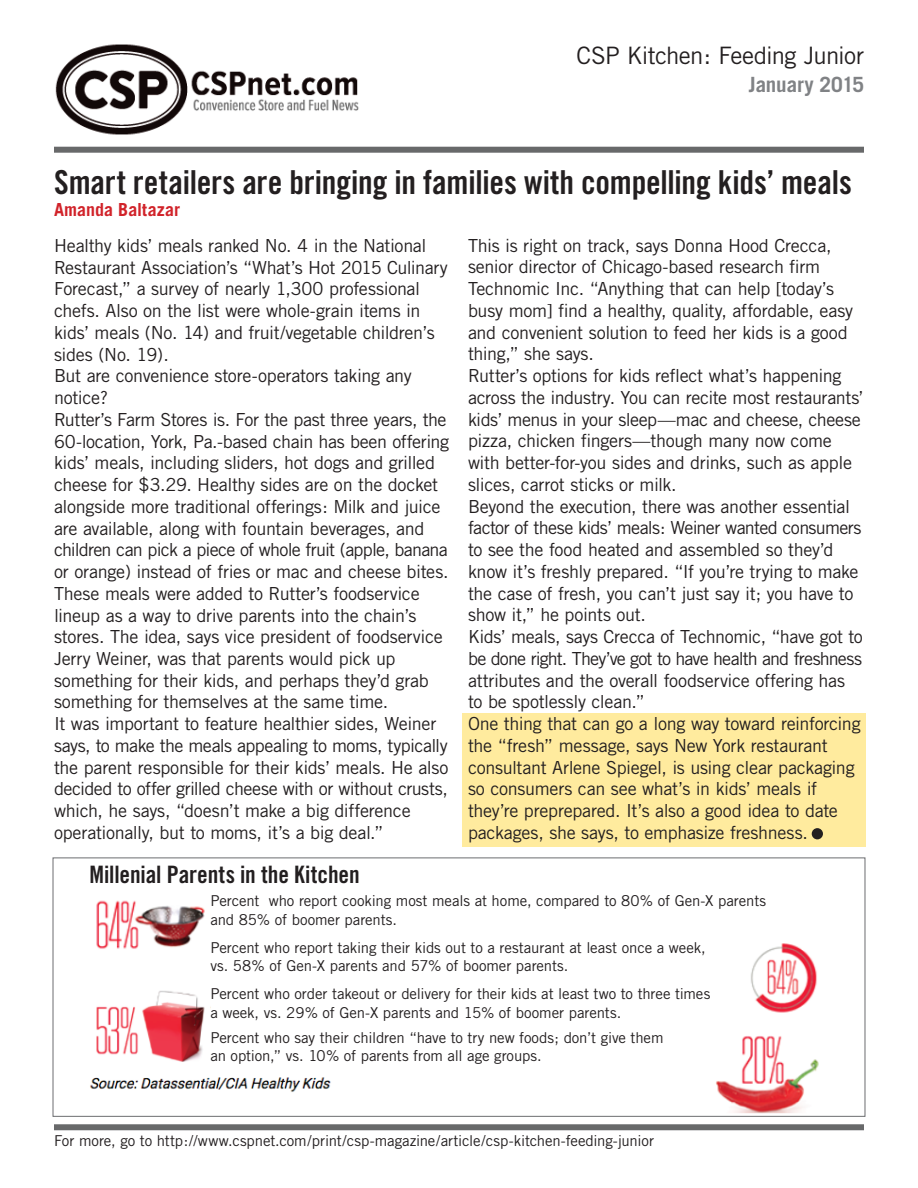
<style>
.page{position:relative;width:918px;height:1188px;background:#fff}
.page>*{position:absolute;margin:0;border:0;box-sizing:border-box;transform-origin:0 0}
.t1{font:33px "Trade Gothic Bold Cond Twenty";letter-spacing:-.005em;color:#231f20}
.t2{font:24px "Trade Gothic Bold Cond Twenty";letter-spacing:-.005em;color:#231f20}
.t3{font:24px "Trade Gothic";letter-spacing:-.03em;color:#231f20}
.t4{font:700 21px "Trade Gothic";letter-spacing:-.01em;color:#808285}
.t5{font:18px/21.8px "Trade Gothic";letter-spacing:-.02em;color:#231f20}
.t6{font:700 18px "Trade Gothic";letter-spacing:.005em;color:#d1232a}
.t7{font:15px/18.8px "Trade Gothic";letter-spacing:-.005em;color:#231f20}
</style>
<div class="page">
<div style="left:462px;top:713px;width:403px;height:134px;background:#ffeb9e"></div>
<div style="left:54px;top:147px;width:810px;height:6px;background:#68696a"></div>
<div style="left:54px;top:1124px;width:810px;height:6px;background:#68696a"></div>
<img style="left:55px;top:44px;width:304px;height:91px">
<img style="left:90px;top:900px;width:722px;height:214px">
<div style="left:53px;top:858px;width:812px;height:259px;border:1px solid #6c6d70"></div>
<svg style="left:210px;top:900px;width:609px;height:172px"></svg>
<div style="left:812px;top:828px;width:11px;height:11px;background:#231f20;border-radius:50%"></div>
<h2 class="t3" style="left:577px;top:41px;width:289px">CSP Kitchen: Feeding Junior</h2>
<p class="t4" style="left:749px;top:71px;width:117px">January 2015</p>
<h1 class="t1" style="left:54px;top:163px;width:799px">Smart retailers are bringing in families with compelling kids’ meals</h1>
<p class="t6" style="left:54px;top:199px;width:128px">Amanda Baltazar</p>
<p class="t5" style="left:54px;top:234px;width:397px">Healthy kids’ meals ranked No. 4 in the National Restaurant Association’s “What’s Hot 2015 Culinary Forecast,” a survey of nearly 1,300 professional chefs. Also on the list were whole-grain items in kids’ meals (No. 14) and fruit/vegetable children’s sides (No. 19).<br>But are convenience store-operators taking any notice?<br>Rutter’s Farm Stores is. For the past three years, the 60-location, York, Pa.-based chain has been offering kids’ meals, including sliders, hot dogs and grilled cheese for $3.29. Healthy sides are on the docket alongside more traditional offerings: Milk and juice are available, along with fountain beverages, and children can pick a piece of whole fruit (apple, banana or orange) instead of fries or mac and cheese bites.<br>These meals were added to Rutter’s foodservice lineup as a way to drive parents into the chain’s stores. The idea, says vice president of foodservice Jerry Weiner, was that parents would pick up something for their kids, and perhaps they’d grab something for themselves at the same time.<br>It was important to feature healthier sides, Weiner says, to make the meals appealing to moms, typically the parent responsible for their kids’ meals. He also decided to offer grilled cheese with or without crusts, which, he says, “doesn’t make a big difference operationally, but to moms, it’s a big deal.”</p>
<p class="t5" style="left:468px;top:234px;width:397px">This is right on track, says Donna Hood Crecca, senior director of Chicago-based research firm Technomic Inc. “Anything that can help [today’s busy mom] find a healthy, quality, affordable, easy and convenient solution to feed her kids is a good thing,” she says.<br>Rutter’s options for kids reflect what’s happening across the industry. You can recite most restaurants’ kids’ menus in your sleep—mac and cheese, cheese pizza, chicken fingers—though many now come with better-for-you sides and drinks, such as apple slices, carrot sticks or milk.<br>Beyond the execution, there was another essential factor of these kids’ meals: Weiner wanted consumers to see the food heated and assembled so they’d know it’s freshly prepared. “If you’re trying to make the case of fresh, you can’t just say it; you have to show it,” he points out.<br>Kids’ meals, says Crecca of Technomic, “have got to be done right. They’ve got to have health and freshness attributes and the overall foodservice offering has to be spotlessly clean.”<br>One thing that can go a long way toward reinforcing the “fresh” message, says New York restaurant consultant Arlene Spiegel, is using clear packaging so consumers can see what’s in kids’ meals if they’re preprepared. It’s also a good idea to date packages, she says, to emphasize freshness.</p>
<h2 class="t2" style="left:89px;top:859px;width:272px">Millenial Parents in the Kitchen</h2>
<p class="t7" style="left:210px;top:891px;width:557px">Percent who report cooking most meals at home, compared to 80% of Gen-X parents and 85% of boomer parents.</p>
<p class="t7" style="left:210px;top:938px;width:497px">Percent who report taking their kids out to a restaurant at least once a week, vs. 58% of Gen-X parents and 57% of boomer parents.</p>
<p class="t7" style="left:210px;top:984px;width:502px">Percent who order takeout or delivery for their kids at least two to three times a week, vs. 29% of Gen-X parents and 15% of boomer parents.</p>
<p class="t7" style="left:210px;top:1028px;width:455px">Percent who say their children “have to try new foods; don’t give them an option,” vs. 10% of parents from all age groups.</p>
<p class="t7" style="left:54px;top:1131px;width:602px">For more, go to http://www.cspnet.com/print/csp-magazine/article/csp-kitchen-feeding-junior</p>
</div>
